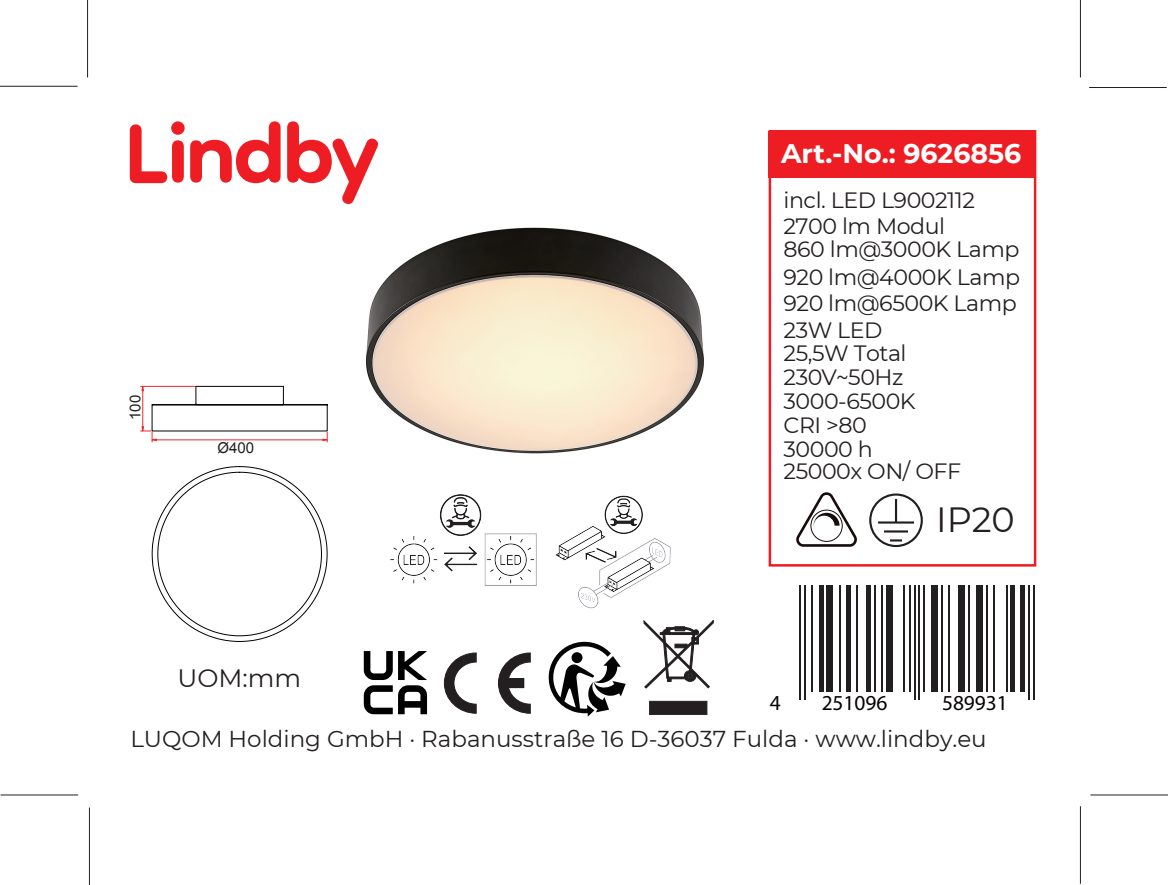
<style>
.page{position:relative;width:1168px;height:885px;background:#fff}
.page>*{position:absolute;margin:0;border:0;box-sizing:border-box;transform-origin:0 0}
.t1{font:35px "Montserrat";color:#231f20}
.t2{font:700 26.75px "Montserrat";color:#fff}
.t3{font:25.25px "Montserrat";color:#231f20}
.t4{font:23px "Montserrat";color:#231f20}
.t5{font:22.25px/23.8px "Montserrat";letter-spacing:-.02em;color:#231f20}
.t6{font:21.5px "Myriad Pro";color:#070304}
.t7{font:15px "Arial";color:#231f20}
</style>
<div class="page">
<img style="left:366px;top:227px;width:338px;height:227px">
<hr style="left:798px;top:585px;width:2px;height:114px;background:#221f21">
<hr style="left:803px;top:585px;width:2px;height:114px;background:#221f21">
<hr style="left:811px;top:585px;width:2px;height:107px;background:#221f21">
<div style="left:818px;top:585px;width:5px;height:107px;background:#221f21"></div>
<div style="left:826px;top:585px;width:7px;height:107px;background:#221f21"></div>
<hr style="left:838px;top:585px;width:2px;height:107px;background:#221f21">
<hr style="left:846px;top:585px;width:4px;height:107px;background:#221f21">
<hr style="left:856px;top:585px;width:1px;height:107px;background:#221f21">
<hr style="left:866px;top:585px;width:4px;height:107px;background:#221f21">
<hr style="left:873px;top:585px;width:2px;height:107px;background:#221f21">
<hr style="left:880px;top:585px;width:2px;height:107px;background:#221f21">
<div style="left:885px;top:585px;width:7px;height:107px;background:#221f21"></div>
<hr style="left:903px;top:585px;width:2px;height:107px;background:#221f21">
<hr style="left:908px;top:585px;width:2px;height:107px;background:#221f21">
<hr style="left:913px;top:585px;width:2px;height:114px;background:#221f21">
<hr style="left:918px;top:585px;width:2px;height:114px;background:#221f21">
<hr style="left:923px;top:585px;width:2px;height:107px;background:#221f21">
<div style="left:930px;top:585px;width:7px;height:107px;background:#221f21"></div>
<hr style="left:940px;top:585px;width:2px;height:107px;background:#221f21">
<hr style="left:948px;top:585px;width:2px;height:107px;background:#221f21">
<div style="left:958px;top:585px;width:6px;height:107px;background:#221f21"></div>
<hr style="left:968px;top:585px;width:2px;height:107px;background:#221f21">
<div style="left:975px;top:585px;width:7px;height:107px;background:#221f21"></div>
<hr style="left:985px;top:585px;width:2px;height:107px;background:#221f21">
<hr style="left:992px;top:585px;width:2px;height:107px;background:#221f21">
<hr style="left:1005px;top:585px;width:2px;height:107px;background:#221f21">
<hr style="left:1010px;top:585px;width:4px;height:107px;background:#221f21">
<hr style="left:1020px;top:585px;width:4px;height:107px;background:#221f21">
<hr style="left:1027px;top:585px;width:2px;height:114px;background:#221f21">
<hr style="left:1032px;top:585px;width:2px;height:114px;background:#221f21">
<div style="left:768px;top:131px;width:265px;height:46px;background:#ee1d23"></div>
<div style="left:768px;top:130px;width:268px;height:437px;border:2px solid #ee1d23"></div>
<svg style="left:796px;top:492px;width:60px;height:55px"></svg>
<div style="left:869px;top:493px;width:53px;height:54px;border:2px solid #231f20;border-radius:50%"></div>
<hr style="left:877px;top:521px;width:36px;height:3px;background:#231f20">
<hr style="left:883px;top:530px;width:24px;height:3px;background:#231f20">
<hr style="left:894px;top:499px;width:2px;height:24px;background:#231f20">
<svg style="left:890px;top:539px;width:11px;height:2px"></svg>
<svg style="left:190px;top:121px;width:90px;height:62px"></svg>
<div style="left:172px;top:140px;width:12px;height:43px;background:#ee1d23;border-radius:6px"></div>
<div style="left:171px;top:121px;width:14px;height:14px;background:#ee1d23;border-radius:50%"></div>
<svg style="left:130px;top:124px;width:37px;height:59px"></svg>
<svg style="left:287px;top:121px;width:91px;height:83px"></svg>
<hr style="left:0;top:86px;width:78px;height:1px;background:#231f20">
<hr style="left:87px;top:0;width:1px;height:78px;background:#231f20">
<hr style="left:89px;top:807px;width:1px;height:78px;background:#231f20">
<hr style="left:1px;top:794px;width:77px;height:1px;background:#231f20">
<hr style="left:1090px;top:794px;width:77px;height:1px;background:#231f20">
<hr style="left:1079px;top:806px;width:1px;height:78px;background:#231f20">
<hr style="left:1079px;top:0;width:1px;height:78px;background:#231f20">
<hr style="left:1088px;top:87px;width:78px;height:1px;background:#231f20">
<svg style="left:152px;top:466px;width:175px;height:176px"></svg>
<svg style="left:141px;top:386px;width:187px;height:56px"></svg>
<img style="left:555px;top:495px;width:116px;height:114px">
<img style="left:390px;top:494px;width:147px;height:92px">
<svg style="left:643px;top:620px;width:70px;height:95px"></svg>
<svg style="left:443px;top:652px;width:34px;height:62px"></svg>
<svg style="left:498px;top:652px;width:33px;height:62px"></svg>
<svg style="left:364px;top:651px;width:28px;height:63px"></svg>
<svg style="left:398px;top:651px;width:29px;height:63px"></svg>
<svg style="left:548px;top:642px;width:77px;height:75px"></svg>
<p class="t2" style="left:780px;top:134px;width:242px">Art.-No.: 9626856</p>
<p class="t5" style="left:783px;top:188px;width:193px">incl. LED L9002112</p>
<p class="t7" style="left:125px;top:420px;width:27px;rotate:-90deg">100</p>
<p class="t7" style="left:217px;top:438px;width:38px">Ø400</p>
<p class="t3" style="left:177px;top:660px;width:125px">UOM:mm</p>
<p class="t5" style="left:783px;top:214px;width:237px;line-height:23px">2700 lm Modul<br>860 lm@3000K Lamp</p>
<p class="t5" style="left:783px;top:263px;width:238px;line-height:26px">920 lm@4000K Lamp<br>920 lm@6500K Lamp</p>
<p class="t5" style="left:783px;top:318px;width:134px">23W LED<br>25,5W Total<br>230V~50Hz<br>3000-6500K<br>CRI &gt;80<br>30000 h</p>
<p class="t5" style="left:783px;top:458px;width:179px">25000x ON/ OFF</p>
<h1 class="t1" style="left:935px;top:495px;width:80px">IP20</h1>
<p class="t6" style="left:769px;top:690px;width:12px">4</p>
<p class="t6" style="left:821px;top:690px;width:67px">251096</p>
<p class="t6" style="left:941px;top:690px;width:67px">589931</p>
<p class="t4" style="left:130px;top:723px;width:857px">LUQOM Holding GmbH · Rabanusstraße 16 D-36037 Fulda · www.lindby.eu</p>
</div>
